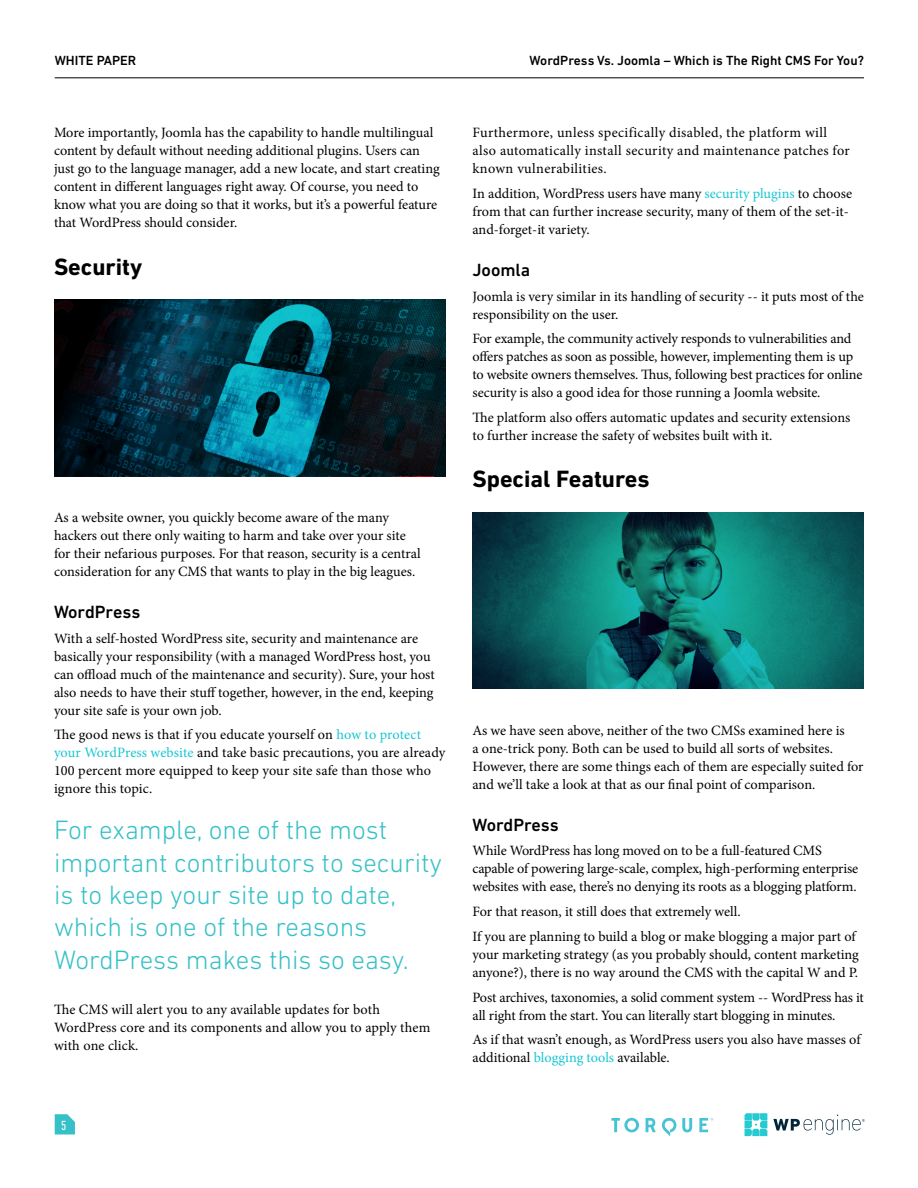
<style>
.page{position:relative;width:918px;height:1188px;background:#fff}
.page>*{position:absolute;margin:0;border:0;box-sizing:border-box;transform-origin:0 0}
.t1{font:300 27px/32.4px "DIN Next LT Pro";color:#36c0c8}
.t2{font:700 24px "DIN Next LT Pro";color:#000}
.t3{font:500 18px "DIN Next LT Pro";color:#000}
.t4{font:14.25px/18px "Minion Pro";letter-spacing:-.005em;color:#000}
.t5{font:14.25px/18px "Minion Pro";letter-spacing:.025em;color:#000}
.t6{font:500 13.5px "DIN Next LT Pro";color:#000}
.t7{font:condensed 13.5px "DIN Next LT Pro";color:#fff}
.s1{color:#17c7d2}
</style>
<div class="page">
<svg style="left:55px;top:1114px;width:20px;height:20px"></svg>
<svg style="left:745px;top:1113px;width:22px;height:23px"></svg>
<svg style="left:773px;top:1115px;width:92px;height:20px"></svg>
<hr style="left:55px;top:78px;width:809px;height:1px;background:#000">
<svg style="left:611px;top:1118px;width:28px;height:14px"></svg>
<svg style="left:646px;top:1118px;width:46px;height:18px"></svg>
<svg style="left:699px;top:1118px;width:14px;height:14px"></svg>
<svg style="left:54px;top:299px;width:392px;height:177px;background:#053442"></svg>
<svg style="left:472px;top:512px;width:392px;height:177px;background:#0d6967"></svg>
<p class="t6" style="left:55px;top:52px;width:83px">WHITE PAPER</p>
<p class="t6" style="left:530px;top:52px;width:336px">WordPress Vs. Joomla – Which is The Right CMS For You?</p>
<p class="t4" style="left:54px;top:124px;width:387px">More importantly, Joomla has the capability to handle multilingual content by default without needing additional plugins. Users can just go to the language manager, add a new locate, and start creating content in different languages right away. Of course, you need to know what you are doing so that it works, but it’s a powerful feature that WordPress should consider.</p>
<h2 class="t2" style="left:54px;top:252px;width:90px">Security</h2>
<p class="t4" style="left:54px;top:509px;width:368px">As a website owner, you quickly become aware of the many hackers out there only waiting to harm and take over your site for their nefarious purposes. For that reason, security is a central consideration for any CMS that wants to play in the big leagues.</p>
<p class="t3" style="left:54px;top:601px;width:88px">WordPress</p>
<p class="t4" style="left:54px;top:629px;width:382px">With a self-hosted WordPress site, security and maintenance are basically your responsibility (with a managed WordPress host, you can offload much of the maintenance and security). Sure, your host also needs to have their stuff together, however, in the end, keeping your site safe is your own job.</p>
<p class="t4" style="left:54px;top:726px;width:393px">The good news is that if you educate yourself on <span class="s1">how to protect your WordPress website</span> and take basic precautions, you are already 100 percent more equipped to keep your site safe than those who ignore this topic.</p>
<h1 class="t1" style="left:54px;top:814px;width:390px">For example, one of the most important contributors to security is to keep your site up to date, which is one of the reasons<br>WordPress makes this so easy.</h1>
<p class="t4" style="left:54px;top:1000px;width:378px">The CMS will alert you to any available updates for both<br>WordPress core and its components and allow you to apply them with one click.</p>
<p class="t7" style="left:61px;top:1117px;width:7px">5</p>
<p class="t5" style="left:472px;top:124px;width:379px">Furthermore, unless specifically disabled, the platform will also automatically install security and maintenance patches for known vulnerabilities.</p>
<p class="t4" style="left:472px;top:185px;width:381px">In addition, WordPress users have many <span class="s1">security plugins</span> to choose from that can further increase security, many of them of the set-it&shy;and-forget-it variety.</p>
<p class="t3" style="left:472px;top:259px;width:59px">Joomla</p>
<p class="t4" style="left:472px;top:287px;width:393px">Joomla is very similar in its handling of security -- it puts most of the responsibility on the user.</p>
<p class="t4" style="left:472px;top:330px;width:392px">For example, the community actively responds to vulnerabilities and offers patches as soon as possible, however, implementing them is up to website owners themselves. Thus, following best practices for online security is also a good idea for those running a Joomla website.</p>
<p class="t4" style="left:472px;top:409px;width:379px">The platform also offers automatic updates and security extensions to further increase the safety of websites built with it.</p>
<h2 class="t2" style="left:472px;top:465px;width:179px">Special Features</h2>
<p class="t4" style="left:472px;top:721px;width:393px">As we have seen above, neither of the two CMSs examined here is<br>a one-trick pony. Both can be used to build all sorts of websites.<br>However, there are some things each of them are especially suited for and we’ll take a look at that as our final point of comparison.</p>
<p class="t3" style="left:472px;top:814px;width:88px">WordPress</p>
<p class="t4" style="left:472px;top:842px;width:387px">While WordPress has long moved on to be a full-featured CMS capable of powering large-scale, complex, high-performing enterprise websites with ease, there’s no denying its roots as a blogging platform.</p>
<p class="t4" style="left:472px;top:899px;width:385px;line-height:24.8px">For that reason, it still does that extremely well.<br>If you are planning to build a blog or make blogging a major part of</p>
<p class="t4" style="left:472px;top:945px;width:388px">your marketing strategy (as you probably should, content marketing anyone?), there is no way around the CMS with the capital W and P.</p>
<p class="t4" style="left:472px;top:988px;width:393px">Post archives, taxonomies, a solid comment system -- WordPress has it all right from the start. You can literally start blogging in minutes.</p>
<p class="t4" style="left:472px;top:1031px;width:390px">As if that wasn’t enough, as WordPress users you also have masses of additional <span class="s1">blogging tools</span> available.</p>
</div>
